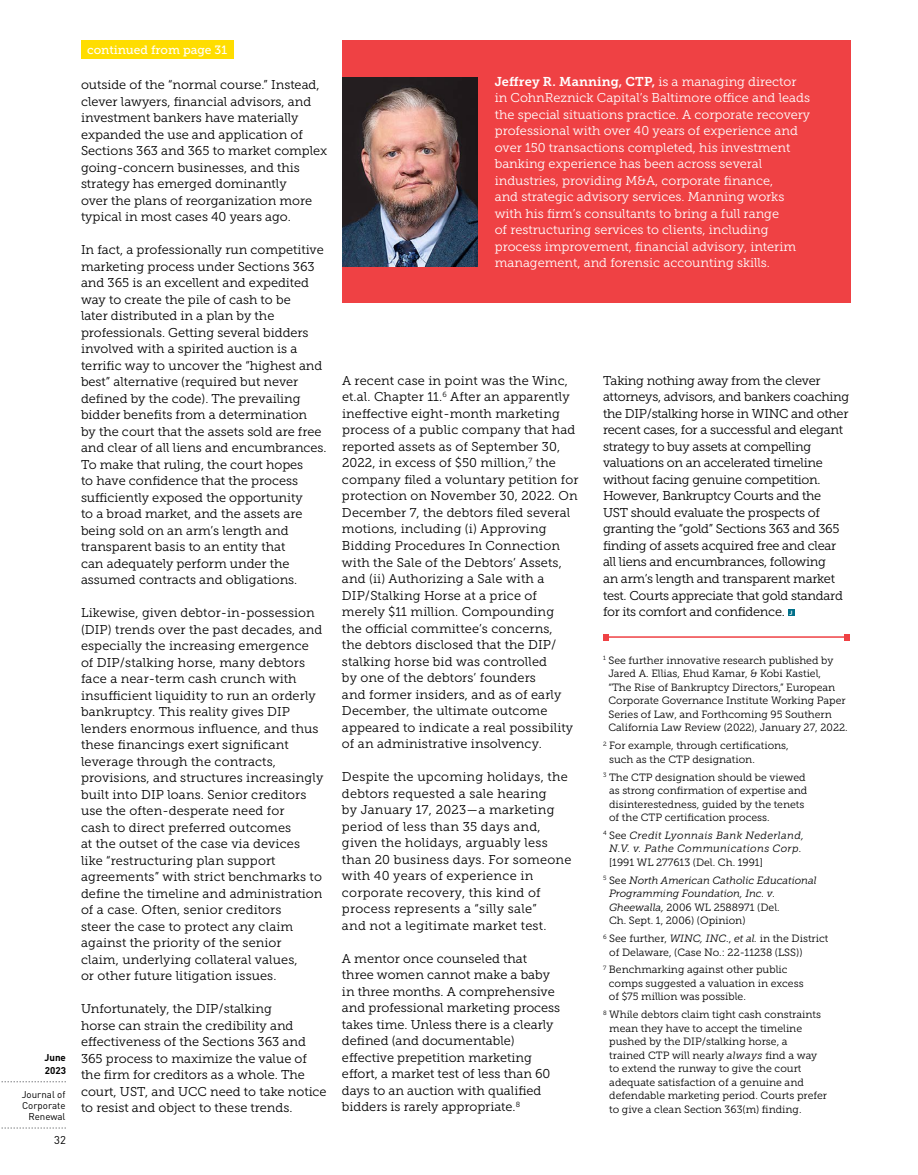
<style>
.page{position:relative;width:918px;height:1175px;background:#fff}
.page>*{position:absolute;margin:0;border:0;box-sizing:border-box;transform-origin:0 0}
.t1{font:12.75px/16.5px "Museo Slab 300";color:#000}
.t2{font:12.75px/16.5px "Museo Slab 300";letter-spacing:-.02em;color:#000}
.t3{font:12.75px/16.5px "Museo Slab 300";color:#fff}
.t4{font:12.75px/16.5px "Museo Slab 300";letter-spacing:.02em;color:#000}
.t5{font:12.75px "Museo Slab 700";letter-spacing:.015em;color:#fff}
.t6{font:12px "Museo Slab 500";color:#fff}
.t7{font:11.25px "DINOT";color:#000}
.t8{font:10.5px/13.5px "Museo Slab 300";color:#000}
.t9{font:italic 10.5px/13.5px "Museo Slab 300";letter-spacing:.02em;color:#000;text-align:center}
.t10{font:italic 10.5px/17.9px "Museo Slab 300";letter-spacing:-.005em;color:#000}
.t11{font:9.75px/11.2px "DINOT";color:#000;text-align:right}
.t12{font:700 9.75px/12.8px "DINOT";color:#000}
.s1{font-family:"Museo Slab 300"}
.s2{font-family:"DINOT";font-weight:700;font-size:6px;color:#fff}
.s3{font-style:normal}
.s4{font-style:italic}
</style>
<div class="page">
<svg style="left:1px;top:1081px;width:65px;height:1px"></svg>
<svg style="left:1px;top:1127px;width:65px;height:1px"></svg>
<div style="left:81px;top:40px;width:152px;height:19px;background:#fd0"></div>
<div style="left:343px;top:40px;width:508px;height:263px;background:#ef4144"></div>
<img style="left:343px;top:77px;width:135px;height:189px">
<div style="left:788px;top:609px;width:7px;height:7px;background:#006f89"></div>
<hr style="left:606px;top:636px;width:242px;height:2px;background:#ef4144">
<svg style="left:603px;top:634px;width:6px;height:6px"></svg>
<svg style="left:844px;top:634px;width:6px;height:6px"></svg>
<p class="t12" style="left:45px;top:1050px;width:23px">June<br>2023</p>
<p class="t11" style="left:22px;top:1088px;width:45px">Journal of<br>Corporate<br>Renewal</p>
<p class="t7" style="left:54px;top:1133px;width:13px">32</p>
<p class="t6" style="left:87px;top:44px;width:142px">continued from page 31</p>
<p class="t1" style="left:81px;top:77px;width:248px">outside of the “normal course.” Instead, clever lawyers, financial advisors, and investment bankers have materially expanded the use and application of Sections 363 and 365 to market complex going-concern businesses, and this strategy has emerged dominantly<br>over the plans of reorganization more typical in most cases 40 years ago.</p>
<p class="t1" style="left:81px;top:242px;width:247px">In fact, a professionally run competitive marketing process under Sections 363 and 365 is an excellent and expedited way to create the pile of cash to be<br>later distributed in a plan by the professionals. Getting several bidders involved with a spirited auction is a terrific way to uncover the “highest and best” alternative (required but never defined by the code). The prevailing bidder benefits from a determination<br>by the court that the assets sold are free and clear of all liens and encumbrances.<br>To make that ruling, the court hopes<br>to have confidence that the process sufficiently exposed the opportunity<br>to a broad market, and the assets are being sold on an arm’s length and transparent basis to an entity that<br>can adequately perform under the assumed contracts and obligations.</p>
<p class="t1" style="left:81px;top:604px;width:244px">Likewise, given debtor-in-possession (DIP) trends over the past decades, and especially the increasing emergence of DIP/stalking horse, many debtors face a near-term cash crunch with insufficient liquidity to run an orderly bankruptcy. This reality gives DIP lenders enormous influence, and thus these financings exert significant leverage through the contracts, provisions, and structures increasingly built into DIP loans. Senior creditors use the often-desperate need for<br>cash to direct preferred outcomes<br>at the outset of the case via devices like “restructuring plan support agreements” with strict benchmarks to define the timeline and administration of a case. Often, senior creditors<br>steer the case to protect any claim against the priority of the senior<br>claim, underlying collateral values,<br>or other future litigation issues.</p>
<p class="t1" style="left:81px;top:1000px;width:247px">Unfortunately, the DIP/stalking<br>horse can strain the credibility and effectiveness of the Sections 363 and 365 process to maximize the value of the firm for creditors as a whole. The court, UST, and UCC need to take notice to resist and object to these trends.</p>
<p class="t5" style="left:495px;top:74px;width:303px">Jeffrey R. Manning, CTP, <span class="s1">is a managing director</span></p>
<p class="t3" style="left:495px;top:90px;width:317px">in CohnReznick Capital’s Baltimore office and leads the special situations practice. A corporate recovery professional with over 40 years of experience and over 150 transactions completed, his investment banking experience has been across several industries, providing M&amp;A, corporate finance,<br>and strategic advisory services. Manning works with his firm’s consultants to bring a full range<br>of restructuring services to clients, including process improvement, financial advisory, interim management, and forensic accounting skills.</p>
<p class="t1" style="left:342px;top:372px;width:238px">A recent case in point was the Winc, et.al. Chapter 11.<sup>6</sup> After an apparently ineffective eight-month marketing process of a public company that had reported assets as of September 30, 2022, in excess of $50 million,<sup>7</sup> the company filed a voluntary petition for protection on November 30, 2022. On December 7, the debtors filed several motions, including (i) Approving Bidding Procedures In Connection with the Sale of the Debtors’ Assets, and (ii) Authorizing a Sale with a DIP/Stalking Horse at a price of merely $11 million. Compounding<br>the official committee’s concerns,<br>the debtors disclosed that the DIP/ stalking horse bid was controlled<br>by one of the debtors’ founders<br>and former insiders, and as of early December, the ultimate outcome appeared to indicate a real possibility of an administrative insolvency.</p>
<p class="t4" style="left:342px;top:768px;width:231px">Despite the upcoming holidays, the debtors requested a sale hearing<br>by January 17, 2023—a marketing period of less than 35 days and, given the holidays, arguably less than 20 business days. For someone with 40 years of experience in corporate recovery, this kind of process represents a “silly sale”<br>and not a legitimate market test.</p>
<p class="t1" style="left:342px;top:950px;width:220px">A mentor once counseled that three women cannot make a baby in three months. A comprehensive and professional marketing process takes time. Unless there is a clearly defined (and documentable) effective prepetition marketing effort, a market test of less than 60 days to an auction with qualified bidders is rarely appropriate.<sup>8</sup></p>
<p class="t2" style="left:603px;top:372px;width:248px">Taking nothing away from the clever attorneys, advisors, and bankers coaching the DIP/stalking horse in WINC and other recent cases, for a successful and elegant strategy to buy assets at compelling valuations on an accelerated timeline without facing genuine competition.<br>However, Bankruptcy Courts and the UST should evaluate the prospects of granting the “gold” Sections 363 and 365 finding of assets acquired free and clear all liens and encumbrances, following<br>an arm’s length and transparent market test. Courts appreciate that gold standard for its comfort and confidence. <span class="s2">J</span></p>
<p class="t8" style="left:608px;top:653px;width:241px;text-indent:-5px"><sup>1</sup> See further innovative research published by Jared A. Ellias, Ehud Kamar, &amp; Kobi Kastiel,<br>“The Rise of Bankruptcy Directors,” European Corporate Governance Institute Working Paper Series of Law, and Forthcoming 95 Southern California Law Review (2022), January 27, 2022.</p>
<p class="t8" style="left:609px;top:739px;width:181px;text-indent:-6px"><sup>2</sup> For example, through certifications, such as the CTP designation.</p>
<p class="t8" style="left:609px;top:770px;width:200px;text-indent:-6px"><sup>3</sup> The CTP designation should be viewed as strong confirmation of expertise and disinterestedness, guided by the tenets of the CTP certification process.</p>
<p class="t9" style="left:603px;top:828px;width:203px"><sup>4</sup> <span class="s3">See</span> Credit Lyonnais Bank Nederland,<br>N.V. v. Pathe Communications Corp.</p>
<p class="t10" style="left:603px;top:853px;width:215px;text-indent:6px"><span class="s3">[1991 WL 277613 (Del. Ch. 1991]<br></span><sup>5</sup> <span class="s3">See</span> North American Catholic Educational</p>
<p class="t8" style="left:609px;top:887px;width:172px"><span class="s4">Programming Foundation, Inc. v.<br>Gheewalla,</span> 2006 WL 2588971 (Del.<br>Ch. Sept. 1, 2006) (Opinion)</p>
<p class="t8" style="left:609px;top:931px;width:221px;text-indent:-6px"><sup>6</sup> See further, <span class="s4">WINC, INC</span>., <span class="s4">et al.</span> in the District of Delaware, (Case No.: 22-11238 (LSS))</p>
<p class="t8" style="left:609px;top:963px;width:196px;text-indent:-6px"><sup>7</sup> Benchmarking against other public comps suggested a valuation in excess of $75 million was possible.</p>
<p class="t8" style="left:609px;top:1008px;width:219px;text-indent:-6px"><sup>8</sup> While debtors claim tight cash constraints mean they have to accept the timeline pushed by the DIP/stalking horse, a<br>trained CTP will nearly <span class="s4">always</span> find a way to extend the runway to give the court adequate satisfaction of a genuine and defendable marketing period. Courts prefer to give a clean Section 363(m) finding.</p>
</div>
